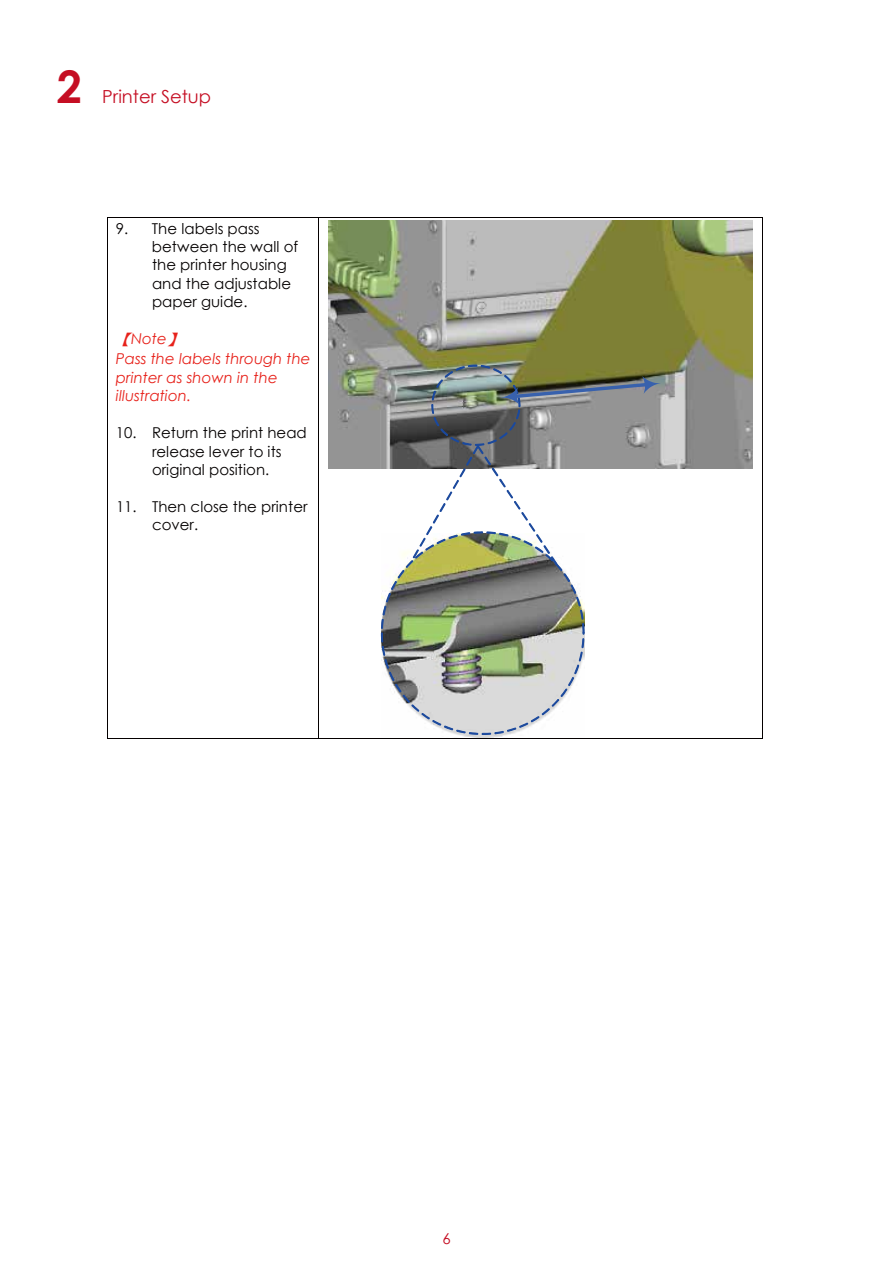
<style>
.page{position:relative;width:893px;height:1263px;background:#fff}
.page>*{position:absolute;margin:0;border:0;box-sizing:border-box;transform-origin:0 0}
.t1{font:700 45px "Century Gothic";color:#c50e23}
.t2{font:18px "Century Gothic";color:#c50e23}
.t3{font:15px/18.5px "Century Gothic";letter-spacing:.005em;color:#040000}
.t4{font:italic 15px/20.7px "Century Gothic";letter-spacing:.005em;color:#e7211a}
.t5{font:15px "Century Gothic";color:#c50e23}
.s1{font-family:"Ming Li U"}
</style>
<div class="page">
<img style="left:329px;top:220px;width:423px;height:249px">
<svg style="left:381px;top:365px;width:280px;height:370px"></svg>
<hr style="left:108px;top:217px;width:210px;height:1px;background:#040000">
<hr style="left:319px;top:217px;width:443px;height:1px;background:#040000">
<hr style="left:107px;top:218px;width:1px;height:520px;background:#040000">
<hr style="left:108px;top:738px;width:210px;height:1px;background:#040000">
<hr style="left:318px;top:218px;width:1px;height:520px;background:#040000">
<hr style="left:319px;top:738px;width:443px;height:1px;background:#040000">
<hr style="left:762px;top:218px;width:1px;height:520px;background:#040000">
<h1 class="t1" style="left:57px;top:69px;width:27px">2</h1>
<p class="t2" style="left:102px;top:89px;width:110px">Printer Setup</p>
<p class="t3" style="left:152px;top:220px;width:148px;text-indent:-36px">9. The labels pass between the wall of the printer housing and the adjustable paper guide.</p>
<p class="t4" style="left:116px;top:329px;width:196px"><span class="s1">【</span>Note<span class="s1">】<br></span>Pass the labels through the</p>
<p class="t4" style="left:116px;top:369px;width:163px;line-height:18.5px">printer as shown in the illustration.</p>
<p class="t3" style="left:152px;top:425px;width:156px;text-indent:-36px">10. Return the print head release lever to its original position.</p>
<p class="t3" style="left:152px;top:498px;width:157px;text-indent:-36px">11. Then close the printer cover.</p>
<p class="t5" style="left:442px;top:1233px;width:10px">6</p>
</div>
